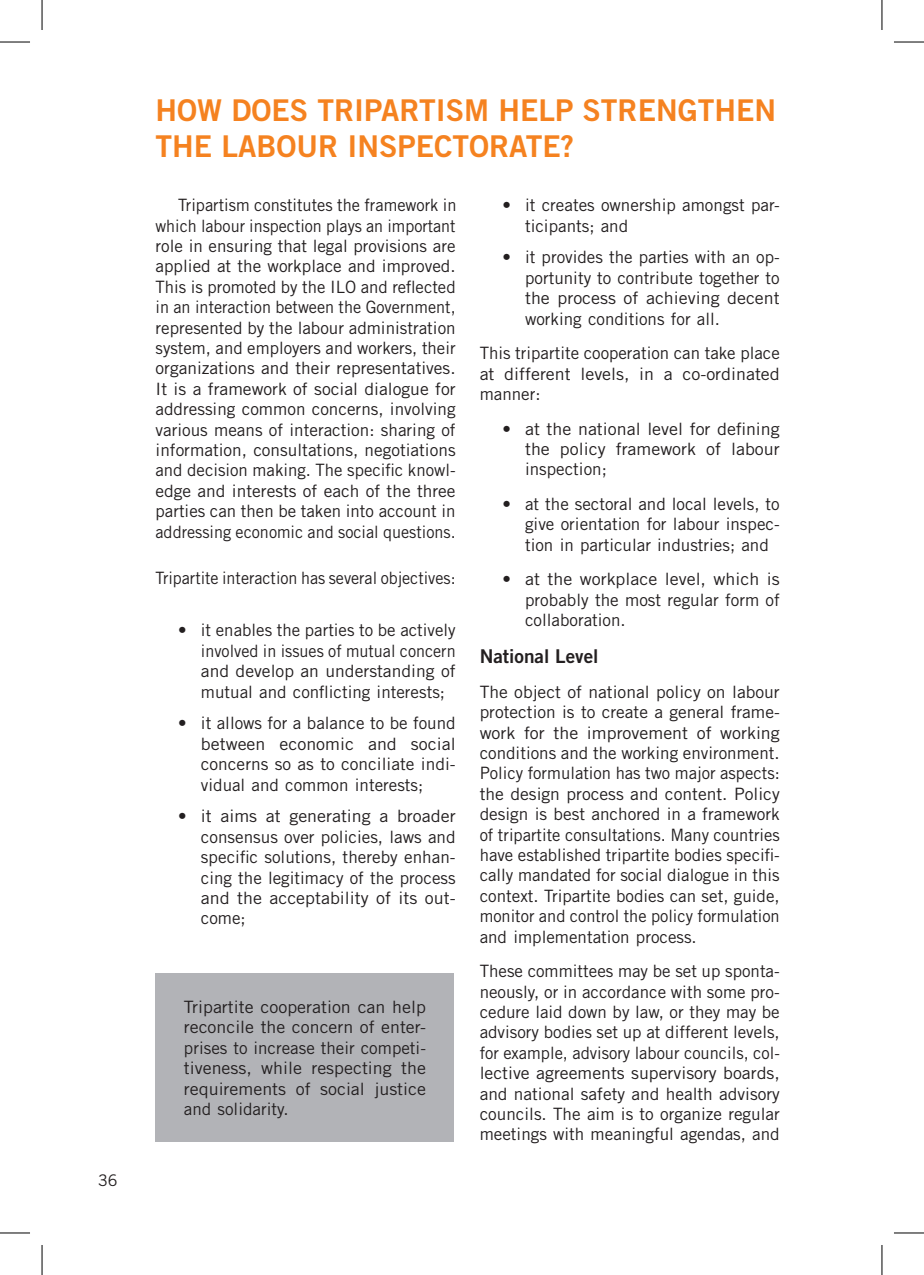
<style>
.page{position:relative;width:924px;height:1275px;background:#fff}
.page>*{position:absolute;margin:0;border:0;box-sizing:border-box;transform-origin:0 0}
.t1{font:30px/36px "Trade Gothic LT Std Bd 2";color:#f58220}
.t2{font:19px "Trade Gothic LT Std Bd 2";color:#231f20}
.t3{font:17px/20.4px "Trade Gothic LT Std";color:#231f20;text-align:justify}
.t4{font:17px/20.4px "Trade Gothic LT Std";color:#231f20;text-align:justify;scale:1.05 1}
.t5{font:17px "Trade Gothic LT Std";color:#231f20;scale:.95 1}
.t6{font:16px "Trade Gothic LT Std";color:#231f20}
</style>
<div class="page">
<div style="left:155px;top:973px;width:299px;height:169px;background:#b2b3b7"></div>
<hr style="left:0;top:42px;width:30px;height:1px;background:#000">
<hr style="left:893px;top:42px;width:30px;height:1px;background:#000">
<hr style="left:0;top:1232px;width:30px;height:1px;background:#000">
<hr style="left:893px;top:1232px;width:30px;height:1px;background:#000">
<hr style="left:42px;top:0;width:1px;height:30px;background:#000">
<hr style="left:42px;top:1245px;width:1px;height:30px;background:#000">
<hr style="left:881px;top:0;width:1px;height:30px;background:#000">
<hr style="left:881px;top:1245px;width:1px;height:30px;background:#000">
<p class="t6" style="left:98px;top:1170px;width:21px">36</p>
<h1 class="t1" style="left:155px;top:92px;width:621px">HOW DOES TRIPARTISM HELP STRENGTHEN<br>THE LABOUR INSPECTORATE?</h1>
<p class="t3" style="left:155px;top:195px;width:302px;text-indent:23px">Tripartism constitutes the framework in which labour inspection plays an important role in ensuring that legal provisions are applied at the workplace and improved.<br>This is promoted by the ILO and reflected in an interaction between the Government, represented by the labour administration system, and employers and workers, their organizations and their representatives.<br>It is a framework of social dialogue for addressing common concerns, involving various means of interaction: sharing of information, consultations, negotiations and decision making. The specific knowl&shy;edge and interests of each of the three parties can then be taken into account in addressing economic and social questions.</p>
<p class="t5" style="left:155px;top:568px;width:317px">Tripartite interaction has several objectives:</p>
<p class="t3" style="left:201px;top:620px;width:256px;text-indent:-23px">• it enables the parties to be actively involved in issues of mutual concern and develop an understanding of mutual and conflicting interests;</p>
<p class="t3" style="left:201px;top:713px;width:256px;text-indent:-23px">• it allows for a balance to be found between economic and social concerns so as to conciliate indi&shy;vidual and common interests;</p>
<p class="t3" style="left:201px;top:806px;width:256px;text-indent:-23px">• it aims at generating a broader consensus over policies, laws and specific solutions, thereby enhan&shy;cing the legitimacy of the process and the acceptability of its out&shy;come;</p>
<p class="t4" style="left:184px;top:996px;width:232px">Tripartite cooperation can help reconcile the concern of enter&shy;prises to increase their competi&shy;tiveness, while respecting the requirements of social justice and solidarity.</p>
<p class="t3" style="left:525px;top:195px;width:256px;text-indent:-23px">• it creates ownership amongst par&shy;ticipants; and</p>
<p class="t3" style="left:525px;top:247px;width:256px;text-indent:-23px">• it provides the parties with an op&shy;portunity to contribute together to the process of achieving decent working conditions for all.</p>
<p class="t3" style="left:479px;top:343px;width:301px">This tripartite cooperation can take place at different levels, in a co-ordinated manner:</p>
<p class="t3" style="left:525px;top:418px;width:256px;text-indent:-23px">• at the national level for defining the policy framework of labour inspection;</p>
<p class="t3" style="left:525px;top:493px;width:256px;text-indent:-23px">• at the sectoral and local levels, to give orientation for labour inspec&shy;tion in particular industries; and</p>
<p class="t3" style="left:525px;top:569px;width:256px;text-indent:-23px">• at the workplace level, which is probably the most regular form of collaboration.</p>
<p class="t2" style="left:479px;top:644px;width:120px">National Level</p>
<p class="t3" style="left:479px;top:681px;width:301px">The object of national policy on labour protection is to create a general frame&shy;work for the improvement of working conditions and the working environment.<br>Policy formulation has two major aspects: the design process and content. Policy design is best anchored in a framework of tripartite consultations. Many countries have established tripartite bodies specifi&shy;cally mandated for social dialogue in this context. Tripartite bodies can set, guide, monitor and control the policy formulation and implementation process.</p>
<p class="t3" style="left:479px;top:960px;width:301px">These committees may be set up sponta&shy;neously, or in accordance with some pro&shy;cedure laid down by law, or they may be advisory bodies set up at different levels, for example, advisory labour councils, col&shy;lective agreements supervisory boards, and national safety and health advisory councils. The aim is to organize regular meetings with meaningful agendas, and</p>
</div>
